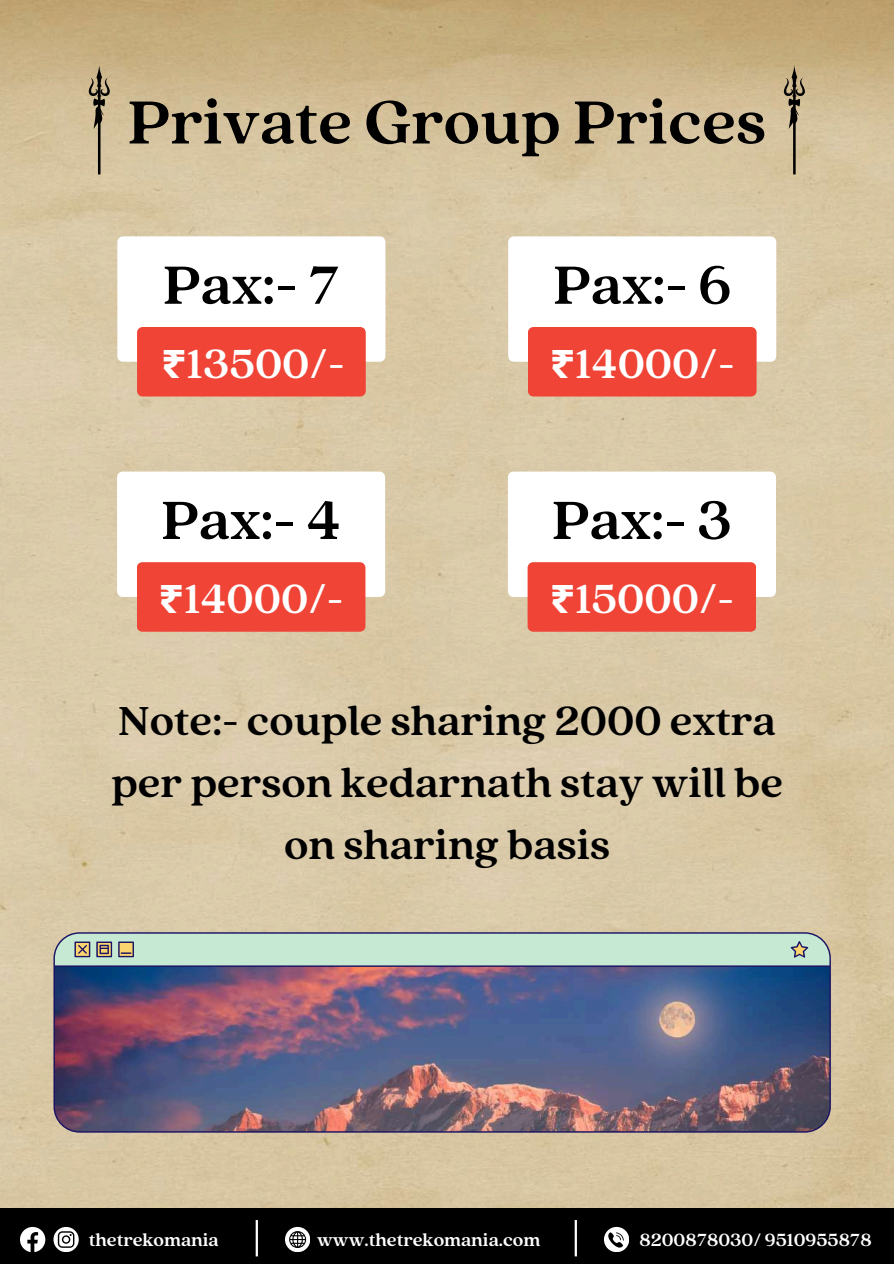
<style>
.page{position:relative;width:894px;height:1264px;background:#fff}
.page>*{position:absolute;margin:0;border:0;box-sizing:border-box;transform-origin:0 0}
.t1{font:700 67.5px "Quincy CF";color:#000}
.t2{font:700 59.7px "Quincy CF";color:#000}
.t3{font:700 45px/61.8px "Quincy CF";color:#000;text-align:center}
.t4{font:700 45px "Quincy CF";color:#fff}
.t5{font:700 19.5px "Quincy CF";color:#fff}
.s1{font-family:"Noto Sans Gurmukhi"}
</style>
<div class="page">
<img style="left:0;top:0;width:893px;height:1208px">
<div style="left:0;top:1208px;width:893px;height:55px;background:#000"></div>
<svg style="left:604px;top:1226px;width:24px;height:25px"></svg>
<svg style="left:53px;top:1226px;width:25px;height:25px"></svg>
<svg style="left:20px;top:1226px;width:25px;height:25px"></svg>
<hr style="left:255px;top:1219px;width:3px;height:37px;background:#fff">
<hr style="left:574px;top:1219px;width:2px;height:37px;background:#fff">
<svg style="left:285px;top:1226px;width:25px;height:25px"></svg>
<svg style="left:89px;top:64px;width:21px;height:110px;background:#a49577"></svg>
<svg style="left:783px;top:64px;width:21px;height:110px;background:#a49476"></svg>
<svg style="left:117px;top:236px;width:268px;height:160px"></svg>
<svg style="left:117px;top:471px;width:268px;height:160px"></svg>
<svg style="left:508px;top:236px;width:268px;height:160px"></svg>
<svg style="left:507px;top:471px;width:268px;height:160px"></svg>
<img style="left:55px;top:966px;width:774px;height:165px">
<svg style="left:55px;top:933px;width:774px;height:32px;background:#bfdfcc"></svg>
<h1 class="t1" style="left:128px;top:78px;width:639px">Private Group Prices</h1>
<h2 class="t2" style="left:163px;top:246px;width:178px">Pax:- 7</h2>
<h2 class="t2" style="left:553px;top:246px;width:180px">Pax:- 6</h2>
<p class="t4" style="left:161px;top:334px;width:185px"><span class="s1">₹</span>13500/-</p>
<p class="t4" style="left:549px;top:334px;width:186px"><span class="s1">₹</span>14000/-</p>
<h2 class="t2" style="left:161px;top:481px;width:181px">Pax:- 4</h2>
<h2 class="t2" style="left:551px;top:481px;width:181px">Pax:- 3</h2>
<p class="t4" style="left:159px;top:569px;width:186px"><span class="s1">₹</span>14000/-</p>
<p class="t4" style="left:549px;top:569px;width:186px"><span class="s1">₹</span>15000/-</p>
<p class="t3" style="left:111px;top:687px;width:673px">Note:- couple sharing 2000 extra per person kedarnath stay will be on sharing basis</p>
<p class="t5" style="left:89px;top:1227px;width:131px">thetrekomania</p>
<p class="t5" style="left:317px;top:1227px;width:224px">www.thetrekomania.com</p>
<p class="t5" style="left:639px;top:1227px;width:234px">8200878030/ 9510955878</p>
</div>
